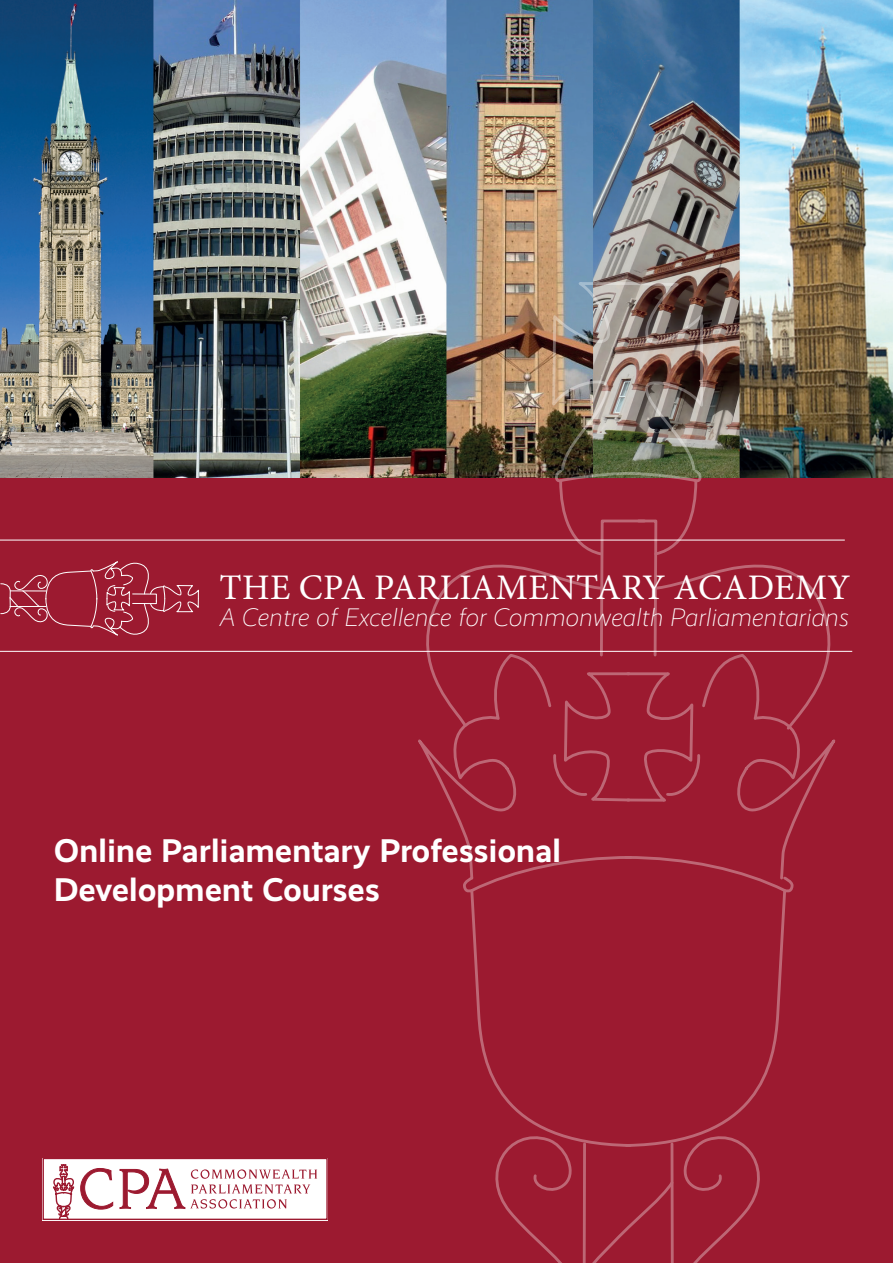
<style>
.page{position:relative;width:893px;height:1263px;background:#fff}
.page>*{position:absolute;margin:0;border:0;box-sizing:border-box;transform-origin:0 0}
.t1{font:36px "Minion Pro";letter-spacing:.01em;color:#fff}
.t2{font:700 33px/39.6px "Realist";letter-spacing:.01em;color:#fff}
.t3{font:italic 300 25.5px "Realist";letter-spacing:.01em;color:#fff}
</style>
<div class="page">
<img style="left:0;top:0;width:893px;height:478px">
<div style="left:0;top:478px;width:893px;height:785px;background:#9c1a30"></div>
<svg style="left:407px;top:281px;width:442px;height:982px"></svg>
<svg style="left:0;top:561px;width:199px;height:75px"></svg>
<hr style="left:0;top:540px;width:845px;height:1px;background:#fff">
<hr style="left:0;top:651px;width:852px;height:1px;background:#fff">
<div style="left:43px;top:1158px;width:285px;height:62px;background:#fff"></div>
<div style="left:43px;top:1158px;width:285px;height:62px;border:1px solid #9c1a30"></div>
<svg style="left:51px;top:1164px;width:266px;height:56px"></svg>
<p class="t1" style="left:220px;top:563px;width:632px">THE CPA PARLIAMENTARY ACADEMY</p>
<p class="t3" style="left:219px;top:603px;width:631px">A Centre of Excellence for Commonwealth Parliamentarians</p>
<p class="t2" style="left:54px;top:831px;width:508px">Online Parliamentary Professional<br>Development Courses</p>
</div>
